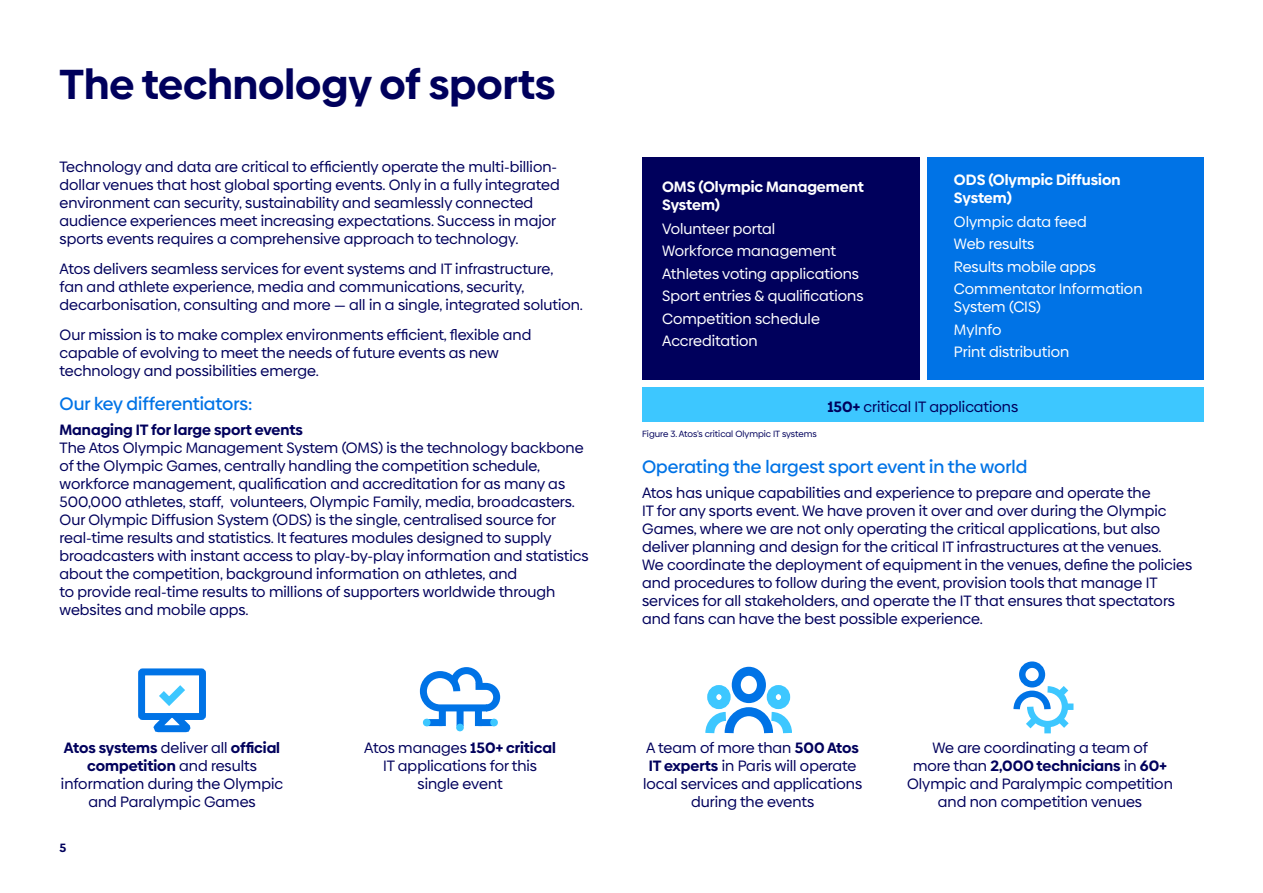
<style>
.page{position:relative;width:1263px;height:893px;background:#fff}
.page>*{position:absolute;margin:0;border:0;box-sizing:border-box;transform-origin:0 0}
.t1{font:700 42px "Biennale";color:#00005c}
.t2{font:500 18px "Biennale";color:#0073e6}
.t3{font:15px/18px "Biennale";color:#00005c}
.t4{font:15px/22.5px "Biennale";color:#fff}
.t5{font:700 15px/18px "Biennale";color:#fff}
.t6{font:700 15px "Biennale";color:#00005c}
.t7{font:700 12px "Biennale";color:#00005c}
.t8{font:9px "Biennale";color:#00005c}
.s1{font-weight:700}
</style>
<div class="page">
<svg style="left:705px;top:666px;width:87px;height:68px"></svg>
<svg style="left:419px;top:667px;width:82px;height:65px"></svg>
<div style="left:642px;top:157px;width:277px;height:223px;background:#00005c"></div>
<div style="left:927px;top:157px;width:276px;height:223px;background:#0073e6"></div>
<div style="left:642px;top:387px;width:561px;height:35px;background:#3dc7ff"></div>
<svg style="left:138px;top:668px;width:68px;height:65px"></svg>
<div style="left:1019px;top:661px;width:26px;height:26px;border:6px solid #0073e6;border-radius:50%"></div>
<svg style="left:1013px;top:679px;width:61px;height:55px"></svg>
<h1 class="t1" style="left:60px;top:57px;width:498px">The technology of sports</h1>
<p class="t3" style="left:60px;top:158px;width:502px">Technology and data are critical to efficiently operate the multi-billion&shy;dollar venues that host global sporting events. Only in a fully integrated environment can security, sustainability and seamlessly connected audience experiences meet increasing expectations. Success in major sports events requires a comprehensive approach to technology.</p>
<p class="t3" style="left:60px;top:260px;width:525px">Atos delivers seamless services for event systems and IT infrastructure,<br>fan and athlete experience, media and communications, security, decarbonisation, consulting and more — all in a single, integrated solution.</p>
<p class="t3" style="left:60px;top:326px;width:473px">Our mission is to make complex environments efficient, flexible and capable of evolving to meet the needs of future events as new technology and possibilities emerge.</p>
<p class="t2" style="left:60px;top:392px;width:194px">Our key differentiators:</p>
<p class="t6" style="left:60px;top:420px;width:245px">Managing IT for large sport events</p>
<p class="t3" style="left:60px;top:439px;width:530px">The Atos Olympic Management System (OMS) is the technology backbone of the Olympic Games, centrally handling the competition schedule, workforce management, qualification and accreditation for as many as 500,000 athletes, staff, volunteers, Olympic Family, media, broadcasters.<br>Our Olympic Diffusion System (ODS) is the single, centralised source for real-time results and statistics. It features modules designed to supply broadcasters with instant access to play-by-play information and statistics about the competition, background information on athletes, and<br>to provide real-time results to millions of supporters worldwide through websites and mobile apps.</p>
<p class="t3" style="left:61px;top:739px;width:224px;text-align:center"><span class="s1">Atos systems</span> deliver all <span class="s1">official competition</span> and results information during the Olympic and Paralympic Games</p>
<p class="t3" style="left:364px;top:739px;width:193px;text-align:center">Atos manages <span class="s1">150+ critical<br></span>IT applications for this single event</p>
<p class="t7" style="left:60px;top:840px;width:8px">5</p>
<p class="t5" style="left:662px;top:177px;width:203px">OMS (Olympic Management<br>System)</p>
<p class="t4" style="left:662px;top:217px;width:203px">Volunteer portal<br>Workforce management<br>Athletes voting applications<br>Sport entries &amp; qualifications<br>Competition schedule<br>Accreditation</p>
<p class="t5" style="left:954px;top:170px;width:168px">ODS (Olympic Diffusion<br>System)</p>
<p class="t4" style="left:954px;top:210px;width:190px">Olympic data feed<br>Web results<br>Results mobile apps<br>Commentator Information</p>
<p class="t4" style="left:954px;top:296px;width:117px">System (CIS)<br>MyInfo<br>Print distribution</p>
<p class="t8" style="left:642px;top:428px;width:176px">Figure 3. Atos’s critical Olympic IT systems</p>
<p class="t3" style="left:827px;top:398px;width:192px"><span class="s1">150+</span> critical IT applications</p>
<p class="t2" style="left:642px;top:455px;width:387px">Operating the largest sport event in the world</p>
<p class="t3" style="left:642px;top:484px;width:552px">Atos has unique capabilities and experience to prepare and operate the<br>IT for any sports event. We have proven it over and over during the Olympic Games, where we are not only operating the critical applications, but also deliver planning and design for the critical IT infrastructures at the venues.<br>We coordinate the deployment of equipment in the venues, define the policies and procedures to follow during the event, provision tools that manage IT services for all stakeholders, and operate the IT that ensures that spectators and fans can have the best possible experience.</p>
<p class="t3" style="left:643px;top:739px;width:221px;text-align:center">A team of more than <span class="s1">500 Atos<br>IT experts</span> in Paris will operate local services and applications during the events</p>
<p class="t3" style="left:907px;top:739px;width:267px;text-align:center">We are coordinating a team of<br>more than <span class="s1">2,000 technicians</span> in <span class="s1">60+<br></span>Olympic and Paralympic competition and non competition venues</p>
</div>
